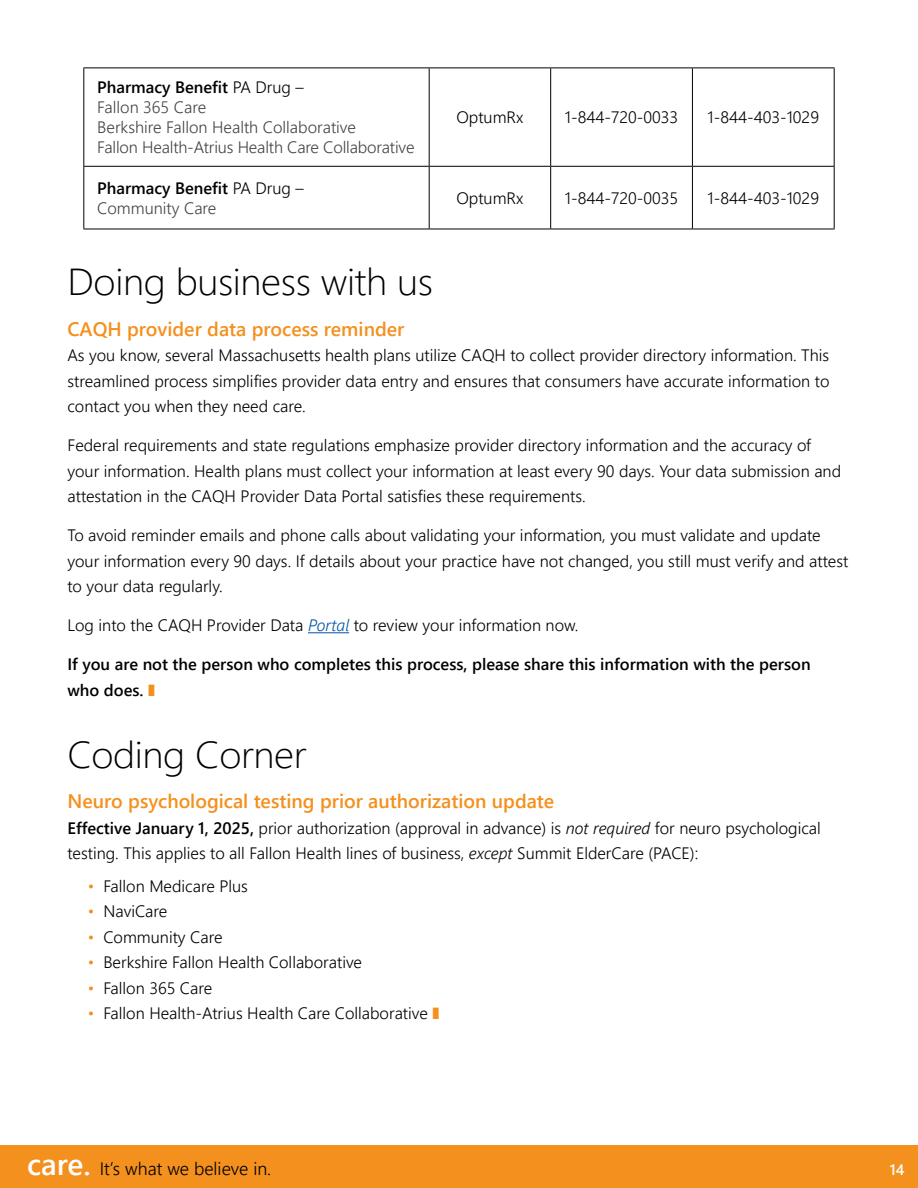
<style>
.page{position:relative;width:918px;height:1188px;background:#fff}
.page>*{position:absolute;margin:0;border:0;box-sizing:border-box;transform-origin:0 0}
.t1{font:37.5px "Webly Sleek UI Light";letter-spacing:-.01em;color:#000;scale:1.05 1}
.t2{font:19.5px "Webly Sleek UI Semibold";color:#f4901d}
.t3{font:18px "Webly Sleek UI Semilight";color:#000}
.t4{font:16.5px/25.5px "Webly Sleek UI Semilight";color:#000}
.t5{font:16.5px/25.5px "Webly Sleek UI Semibold";color:#000}
.t6{font:16.5px/19.8px "Webly Sleek UI Semilight";color:#444}
.t7{font:15px "Webly Sleek UI Semibold";color:#fff}
.s1{font-family:"Webly Sleek UI Semilight"}
.s2{font-style:italic;color:#0054a6}
.s3{color:#f4901d}
.s4{font-family:"Webly Sleek UI Semibold"}
.s5{font-style:italic}
.s6{font-family:"Webly Sleek UI Semibold";font-size:30px;color:#fff}
</style>
<div class="page">
<div style="left:0;top:1146px;width:918px;height:42px;background:#f4901d"></div>
<hr style="left:308px;top:632px;width:41px;height:1px;background:#0054a6">
<hr style="left:83px;top:68px;width:346px;height:1px;background:#000">
<hr style="left:83px;top:68px;width:1px;height:98px;background:#000">
<hr style="left:429px;top:68px;width:122px;height:1px;background:#000">
<hr style="left:429px;top:68px;width:1px;height:98px;background:#000">
<hr style="left:551px;top:68px;width:141px;height:1px;background:#000">
<hr style="left:550px;top:68px;width:1px;height:98px;background:#000">
<hr style="left:692px;top:68px;width:143px;height:1px;background:#000">
<hr style="left:692px;top:68px;width:1px;height:98px;background:#000">
<hr style="left:834px;top:68px;width:1px;height:98px;background:#000">
<hr style="left:83px;top:166px;width:346px;height:1px;background:#000">
<hr style="left:83px;top:167px;width:1px;height:62px;background:#000">
<hr style="left:429px;top:166px;width:122px;height:1px;background:#000">
<hr style="left:429px;top:167px;width:1px;height:62px;background:#000">
<hr style="left:551px;top:166px;width:141px;height:1px;background:#000">
<hr style="left:550px;top:167px;width:1px;height:62px;background:#000">
<hr style="left:692px;top:166px;width:143px;height:1px;background:#000">
<hr style="left:692px;top:167px;width:1px;height:62px;background:#000">
<hr style="left:834px;top:167px;width:1px;height:62px;background:#000">
<hr style="left:83px;top:229px;width:346px;height:1px;background:#000">
<hr style="left:429px;top:229px;width:122px;height:1px;background:#000">
<hr style="left:551px;top:229px;width:141px;height:1px;background:#000">
<hr style="left:692px;top:229px;width:143px;height:1px;background:#000">
<p class="t5" style="left:97px;top:74px;width:208px">Pharmacy Benefit <span class="s1">PA Drug –</span></p>
<p class="t6" style="left:97px;top:97px;width:319px">Fallon 365 Care<br>Berkshire Fallon Health Collaborative<br>Fallon Health-Atrius Health Care Collaborative</p>
<p class="t4" style="left:456px;top:104px;width:68px">OptumRx</p>
<p class="t4" style="left:565px;top:104px;width:115px">1-844-720-0033</p>
<p class="t4" style="left:708px;top:104px;width:113px">1-844-403-1029</p>
<p class="t5" style="left:97px;top:174px;width:208px">Pharmacy Benefit <span class="s1">PA Drug –</span></p>
<p class="t6" style="left:97px;top:197px;width:121px">Community Care</p>
<p class="t4" style="left:456px;top:184px;width:68px">OptumRx</p>
<p class="t4" style="left:565px;top:184px;width:115px">1-844-720-0035</p>
<p class="t4" style="left:708px;top:184px;width:113px">1-844-403-1029</p>
<h1 class="t1" style="left:68px;top:254px;width:350px">Doing business with us</h1>
<p class="t2" style="left:68px;top:314px;width:338px">CAQH provider data process reminder</p>
<p class="t4" style="left:68px;top:342px;width:763px;text-align:justify">As you know, several Massachusetts health plans utilize CAQH to collect provider directory information. This streamlined process simplifies provider data entry and ensures that consumers have accurate information to contact you when they need care.</p>
<p class="t4" style="left:68px;top:432px;width:775px">Federal requirements and state regulations emphasize provider directory information and the accuracy of your information. Health plans must collect your information at least every 90 days. Your data submission and attestation in the CAQH Provider Data Portal satisfies these requirements.</p>
<p class="t4" style="left:68px;top:522px;width:782px">To avoid reminder emails and phone calls about validating your information, you must validate and update your information every 90 days. If details about your practice have not changed, you still must verify and attest to your data regularly.</p>
<p class="t4" style="left:68px;top:612px;width:513px">Log into the CAQH Provider Data <span class="s2">Portal</span> to review your information now.</p>
<p class="t5" style="left:68px;top:651px;width:745px">If you are not the person who completes this process, please share this information with the person who does. <span class="s3">❚</span></p>
<h1 class="t1" style="left:68px;top:726px;width:229px">Coding Corner</h1>
<p class="t2" style="left:68px;top:787px;width:488px">Neuro psychological testing prior authorization update</p>
<p class="t4" style="left:67px;top:815px;width:755px"><span class="s4">Effective January 1, 2025,</span> prior authorization (approval in advance) is <span class="s5">not required</span> for neuro psychological testing. This applies to all Fallon Health lines of business, <span class="s5">except</span> Summit ElderCare (PACE):</p>
<p class="t4" style="left:88px;top:872px;width:162px"><span class="s3">•</span> Fallon Medicare Plus</p>
<p class="t4" style="left:88px;top:898px;width:81px"><span class="s3">•</span> NaviCare</p>
<p class="t4" style="left:88px;top:923px;width:136px"><span class="s3">•</span> Community Care</p>
<p class="t4" style="left:88px;top:949px;width:276px"><span class="s3">•</span> Berkshire Fallon Health Collaborative</p>
<p class="t4" style="left:88px;top:974px;width:126px"><span class="s3">•</span> Fallon 365 Care</p>
<p class="t4" style="left:88px;top:1000px;width:353px"><span class="s3">•</span> Fallon Health-Atrius Health Care Collaborative <span class="s3">❚</span></p>
<p class="t3" style="left:27px;top:1155px;width:246px"><span class="s6">care.</span> It’s what we believe in.</p>
<p class="t7" style="left:890px;top:1158px;width:16px">14</p>
</div>
